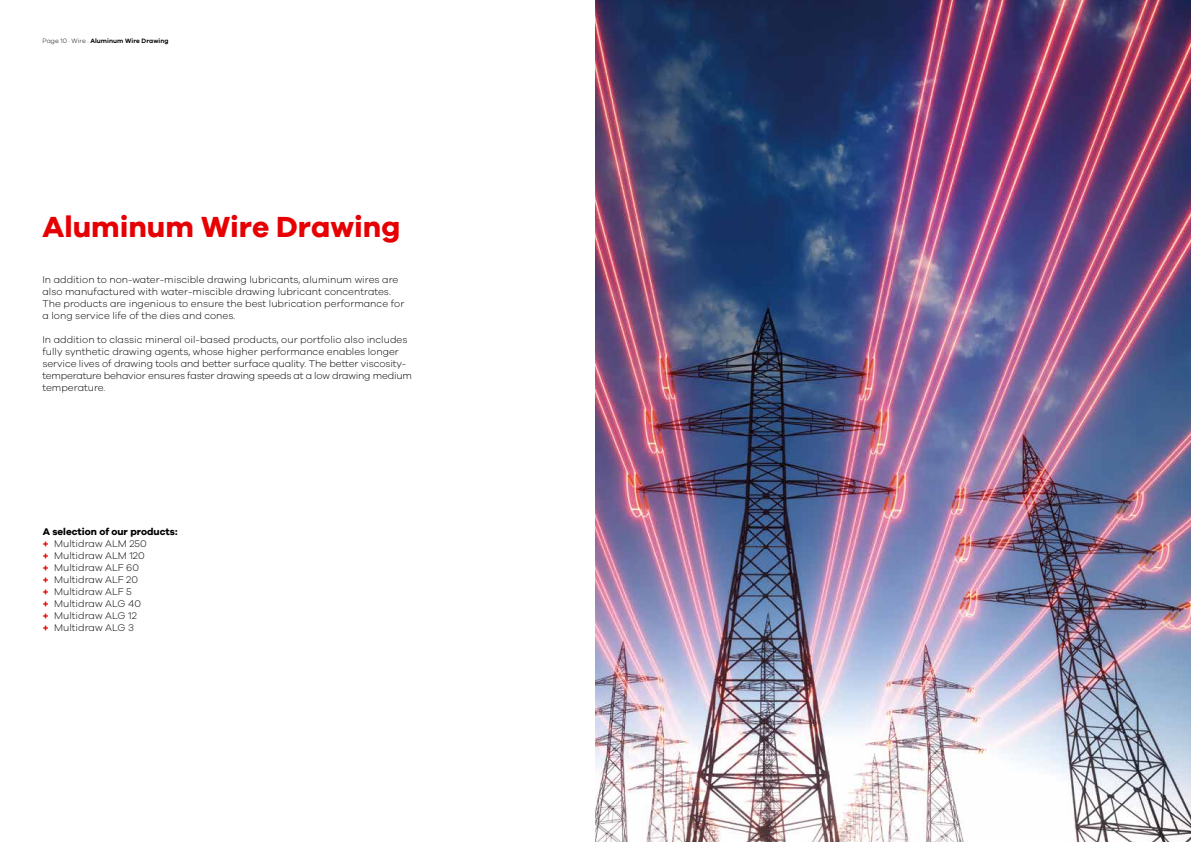
<style>
.page{position:relative;width:1191px;height:842px;background:#fff}
.page>*{position:absolute;margin:0;border:0;box-sizing:border-box;transform-origin:0 0}
.t1{font:700 30px "Galano Grotesque";color:#e60003}
.t2{font:300 10px/12px "Galano Grotesque";color:#000}
.t3{font:600 6.5px "Galano Grotesque";letter-spacing:.01em;color:#000}
.s1{font-weight:300}
.s2{font-weight:700}
.s3{font-weight:700;color:#e60003}
</style>
<div class="page">
<img style="left:595px;top:0;width:596px;height:842px">
<p class="t3" style="left:43px;top:37px;width:128px"><span class="s1">Page 10 · Wire ·</span> Aluminum Wire Drawing</p>
<h1 class="t1" style="left:43px;top:208px;width:359px">Aluminum Wire Drawing</h1>
<p class="t2" style="left:43px;top:274px;width:363px">In addition to non-water-miscible drawing lubricants, aluminum wires are also manufactured with water-miscible drawing lubricant concentrates.<br>The products are ingenious to ensure the best lubrication performance for a long service life of the dies and cones.</p>
<p class="t2" style="left:43px;top:334px;width:371px">In addition to classic mineral oil-based products, our portfolio also includes fully synthetic drawing agents, whose higher performance enables longer service lives of drawing tools and better surface quality. The better viscosity&shy;temperature behavior ensures faster drawing speeds at a low drawing medium temperature.</p>
<p class="t2" style="left:43px;top:526px;width:136px"><span class="s2">A selection of our products: </span><span class="s3">+</span> Multidraw ALM 250<br><span class="s3">+</span> Multidraw ALM 120<br><span class="s3">+</span> Multidraw ALF 60<br><span class="s3">+</span> Multidraw ALF 20<br><span class="s3">+</span> Multidraw ALF 5<br><span class="s3">+</span> Multidraw ALG 40<br><span class="s3">+</span> Multidraw ALG 12<br><span class="s3">+</span> Multidraw ALG 3</p>
</div>
